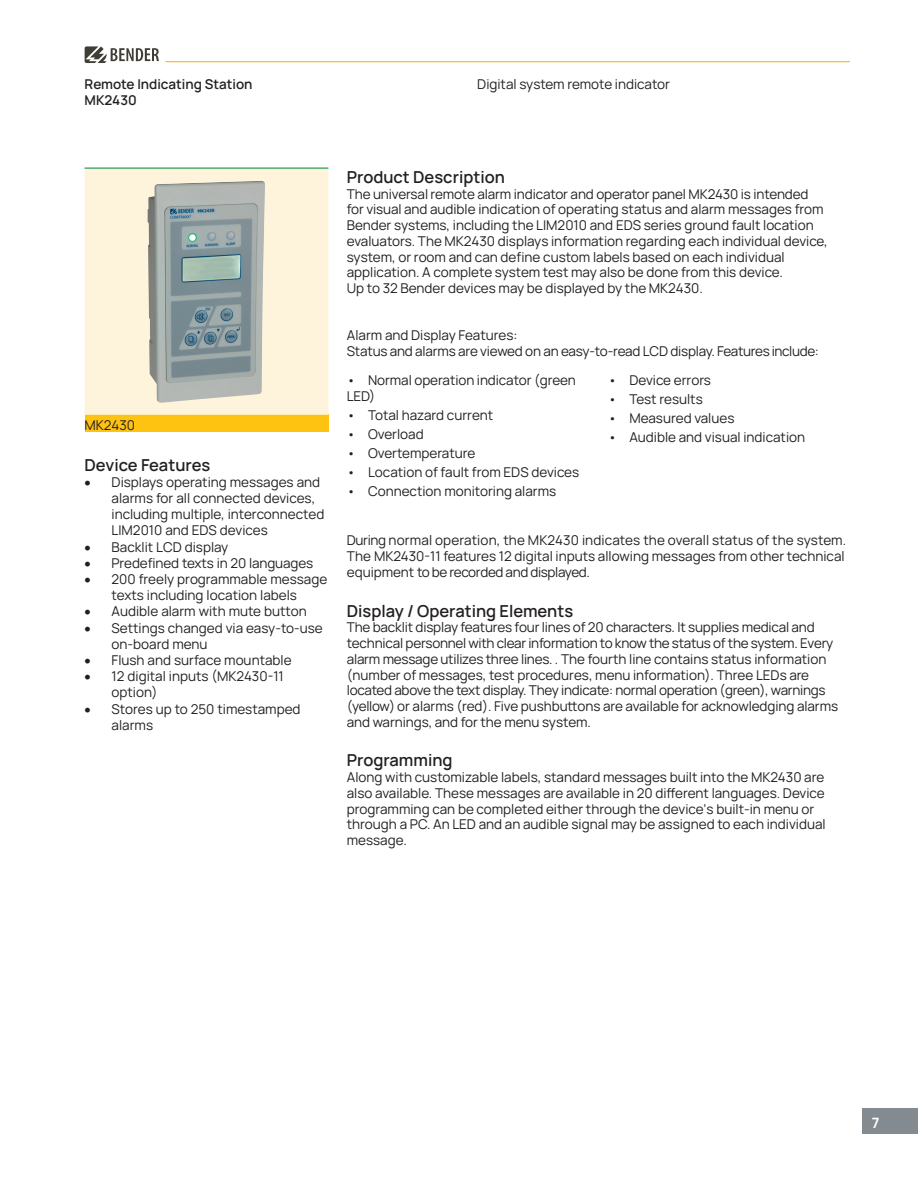
<style>
.page{position:relative;width:918px;height:1188px;background:#fff}
.page>*{position:absolute;margin:0;border:0;box-sizing:border-box;transform-origin:0 0}
.Paragraph_Headers{font:600 16.5px "Manrope";color:#231f20}
.t1{font:700 14.25px "Manrope";color:#fff}
.t2{font:13.5px/15.8px "Manrope";color:#231f20}
.t3{font:600 13.5px "Manrope";color:#231f20}
</style>
<div class="page">
<hr style="left:165px;top:61px;width:685px;height:1px;background:#fec210">
<svg style="left:85px;top:46px;width:74px;height:17px"></svg>
<div style="left:863px;top:1108px;width:55px;height:26px;background:#848b90"></div>
<div style="left:85px;top:415px;width:243px;height:17px;background:#fec210"></div>
<hr style="left:85px;top:168px;width:243px;height:1px;background:#00843d">
<div style="left:85px;top:169px;width:243px;height:246px;background:#fef4db"></div>
<img style="left:148px;top:181px;width:117px;height:222px">
<p class="t3" style="left:85px;top:75px;width:169px">Remote Indicating Station</p>
<p class="t3" style="left:85px;top:91px;width:54px">MK2430</p>
<p class="t2" style="left:477px;top:76px;width:194px">Digital system remote indicator</p>
<p class="t2" style="left:85px;top:417px;width:52px">MK2430</p>
<p class="Paragraph_Headers" style="left:85px;top:453px;width:127px">Device Features</p>
<p class="t2" style="left:112px;top:473px;width:214px;line-height:16.2px;text-indent:-27px">• Displays operating messages and alarms for all connected devices, including multiple, interconnected<br>LIM2010 and EDS devices</p>
<p class="t2" style="left:85px;top:538px;width:145px">• Backlit LCD display</p>
<p class="t2" style="left:85px;top:554px;width:230px">• Predefined texts in 20 languages</p>
<p class="t2" style="left:85px;top:570px;width:244px;line-height:16.2px;text-align:center">• 200 freely programmable message texts including location labels</p>
<p class="t2" style="left:85px;top:603px;width:224px">• Audible alarm with mute button</p>
<p class="t2" style="left:112px;top:619px;width:213px;line-height:16.2px;text-indent:-27px">• Settings changed via easy-to-use on-board menu</p>
<p class="t2" style="left:85px;top:652px;width:208px">• Flush and surface mountable</p>
<p class="t2" style="left:112px;top:668px;width:174px;line-height:16.2px;text-indent:-27px">• 12 digital inputs (MK2430-11 option)</p>
<p class="t2" style="left:112px;top:700px;width:191px;line-height:16.2px;text-indent:-27px">• Stores up to 250 timestamped alarms</p>
<p class="Paragraph_Headers" style="left:347px;top:165px;width:160px">Product Description</p>
<p class="t2" style="left:347px;top:185px;width:482px">The universal remote alarm indicator and operator panel MK2430 is intended for visual and audible indication of operating status and alarm messages from Bender systems, including the LIM2010 and EDS series ground fault location evaluators. The MK2430 displays information regarding each individual device, system, or room and can define custom labels based on each individual application. A complete system test may also be done from this device.</p>
<p class="t2" style="left:347px;top:280px;width:358px">Up to 32 Bender devices may be displayed by the MK2430.</p>
<p class="t2" style="left:347px;top:327px;width:172px">Alarm and Display Features:</p>
<p class="t2" style="left:347px;top:343px;width:474px">Status and alarms are viewed on an easy-to-read LCD display. Features include:</p>
<p class="t2" style="left:347px;top:372px;width:231px">• Normal operation indicator (green<br>LED)</p>
<p class="t2" style="left:347px;top:407px;width:148px">• Total hazard current</p>
<p class="t2" style="left:347px;top:425px;width:78px">• Overload</p>
<p class="t2" style="left:347px;top:444px;width:130px">• Overtemperature</p>
<p class="t2" style="left:347px;top:463px;width:234px">• Location of fault from EDS devices</p>
<p class="t2" style="left:347px;top:482px;width:211px">• Connection monitoring alarms</p>
<p class="t2" style="left:608px;top:372px;width:104px">• Device errors</p>
<p class="t2" style="left:608px;top:391px;width:96px">• Test results</p>
<p class="t2" style="left:608px;top:410px;width:128px">• Measured values</p>
<p class="t2" style="left:608px;top:429px;width:199px">• Audible and visual indication</p>
<p class="t2" style="left:347px;top:532px;width:501px;text-align:justify">During normal operation, the MK2430 indicates the overall status of the system.<br>The MK2430-11 features 12 digital inputs allowing messages from other technical equipment to be recorded and displayed.</p>
<p class="Paragraph_Headers" style="left:347px;top:599px;width:228px">Display / Operating Elements</p>
<p class="t2" style="left:347px;top:619px;width:493px">The backlit display features four lines of 20 characters. It supplies medical and technical personnel with clear information to know the status of the system. Every alarm message utilizes three lines. . The fourth line contains status information (number of messages, test procedures, menu information). Three LEDs are located above the text display. They indicate: normal operation (green), warnings (yellow) or alarms (red). Five pushbuttons are available for acknowledging alarms and warnings, and for the menu system.</p>
<p class="Paragraph_Headers" style="left:347px;top:749px;width:107px">Programming</p>
<p class="t2" style="left:347px;top:769px;width:480px">Along with customizable labels, standard messages built into the MK2430 are also available. These messages are available in 20 different languages. Device programming can be completed either through the device‘s built-in menu or through a PC. An LED and an audible signal may be assigned to each individual message.</p>
<p class="t1" style="left:871px;top:1113px;width:10px">7</p>
</div>
